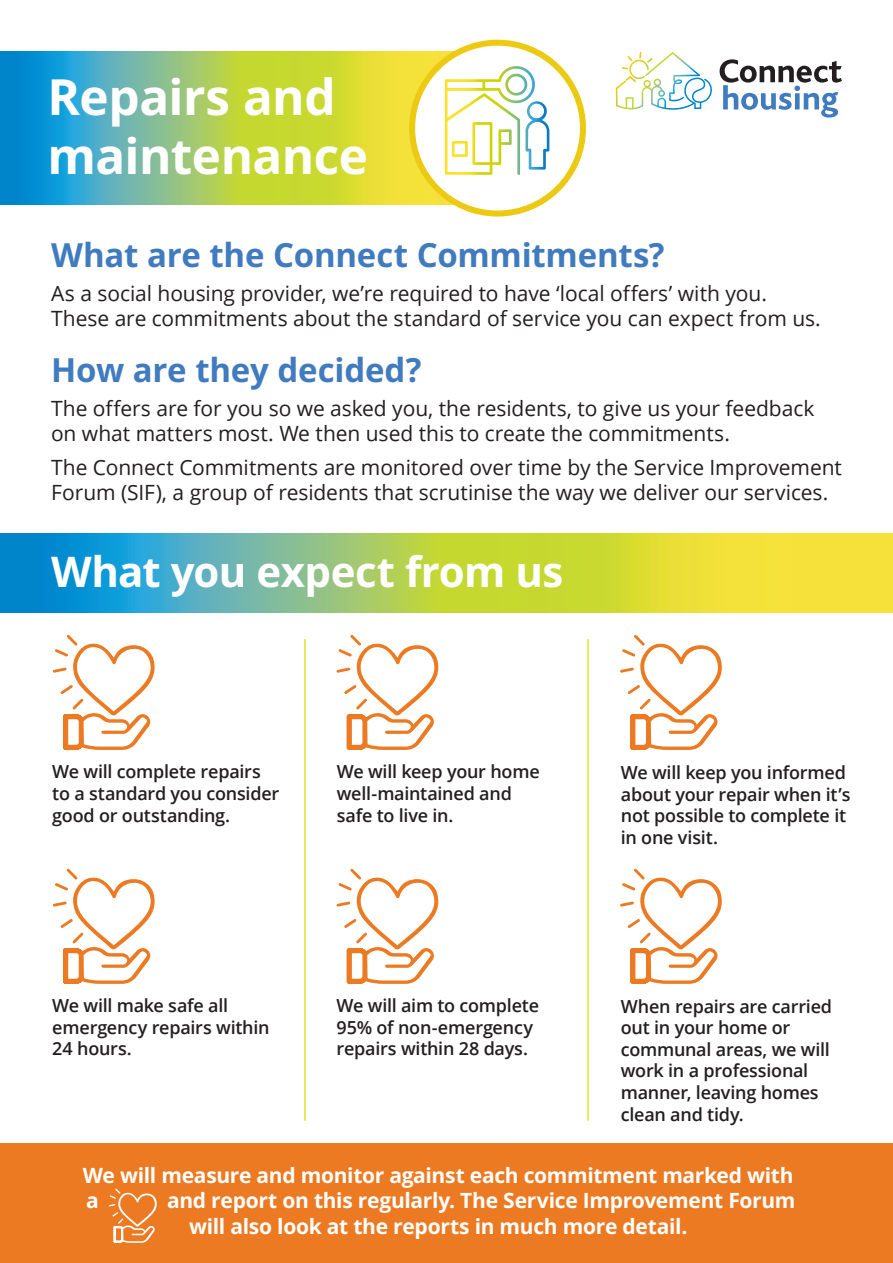
<style>
.page{position:relative;width:893px;height:1263px;background:#fff}
.page>*{position:absolute;margin:0;border:0;box-sizing:border-box;transform-origin:0 0}
.t1{font:700 49.5px/59.4px "Open Sans";letter-spacing:-.015em;color:#fff}
.t2{font:700 42px "Open Sans";letter-spacing:-.015em;color:#fff}
.t3{font:700 33px "Open Sans";letter-spacing:-.005em;color:#407bbf}
.t4{font:21px/25.2px "Open Sans";letter-spacing:-.005em;color:#231f20}
.t5{font:700 21px/25.2px "Open Sans";letter-spacing:-.015em;color:#fff}
.t6{font:600 18px/21.6px "Open Sans";letter-spacing:-.015em;color:#231f20}
</style>
<div class="page">
<div style="left:0;top:1144px;width:893px;height:119px;background:#ec7a23"></div>
<svg style="left:0;top:52px;width:458px;height:152px;background:#91c373"></svg>
<svg style="left:0;top:534px;width:893px;height:78px;background:#9ec66c"></svg>
<svg style="left:720px;top:59px;width:122px;height:59px"></svg>
<svg style="left:616px;top:52px;width:96px;height:58px"></svg>
<div style="left:412px;top:43px;width:171px;height:171px;background:#fff;border-radius:50%"></div>
<div style="left:409px;top:40px;width:177px;height:177px;border:6px solid #edca12;border-radius:50%"></div>
<hr style="left:304px;top:639px;width:2px;height:482px;background:#dee22d">
<hr style="left:587px;top:639px;width:2px;height:482px;background:#dee22d">
<svg style="left:53px;top:635px;width:102px;height:115px"></svg>
<svg style="left:336px;top:635px;width:102px;height:115px"></svg>
<svg style="left:620px;top:635px;width:102px;height:115px"></svg>
<svg style="left:109px;top:1188px;width:48px;height:55px"></svg>
<svg style="left:53px;top:869px;width:102px;height:115px"></svg>
<svg style="left:336px;top:869px;width:102px;height:115px"></svg>
<svg style="left:620px;top:869px;width:102px;height:115px"></svg>
<svg style="left:445px;top:66px;width:104px;height:109px"></svg>
<p class="t1" style="left:48px;top:66px;width:322px">Repairs and maintenance</p>
<p class="t3" style="left:51px;top:232px;width:615px">What are the Connect Commitments?</p>
<p class="t4" style="left:51px;top:280px;width:771px">As a social housing provider, we’re required to have ‘local offers’ with you.<br>These are commitments about the standard of service you can expect from us.</p>
<p class="t3" style="left:51px;top:348px;width:372px">How are they decided?</p>
<p class="t4" style="left:51px;top:395px;width:765px">The offers are for you so we asked you, the residents, to give us your feedback on what matters most. We then used this to create the commitments.</p>
<p class="t4" style="left:51px;top:454px;width:792px">The Connect Commitments are monitored over time by the Service Improvement<br>Forum (SIF), a group of residents that scrutinise the way we deliver our services.</p>
<p class="t2" style="left:51px;top:543px;width:514px">What you expect from us</p>
<p class="t6" style="left:52px;top:761px;width:229px">We will complete repairs to a standard you consider good or outstanding.</p>
<p class="t6" style="left:337px;top:761px;width:204px">We will keep your home well-maintained and safe to live in.</p>
<p class="t6" style="left:52px;top:994px;width:219px">We will make safe all emergency repairs within<br>24 hours.</p>
<p class="t6" style="left:337px;top:994px;width:204px">We will aim to complete<br>95% of non-emergency repairs within 28 days.</p>
<p class="t6" style="left:621px;top:761px;width:231px">We will keep you informed about your repair when it’s not possible to complete it in one visit.</p>
<p class="t6" style="left:621px;top:995px;width:213px">When repairs are carried out in your home or communal areas, we will work in a professional manner, leaving homes clean and tidy.</p>
<p class="t5" style="left:83px;top:1162px;width:712px">We will measure and monitor against each commitment marked with a</p>
<p class="t5" style="left:189px;top:1187px;width:608px;text-indent:-22px">and report on this regularly. The Service Improvement Forum will also look at the reports in much more detail.</p>
</div>
